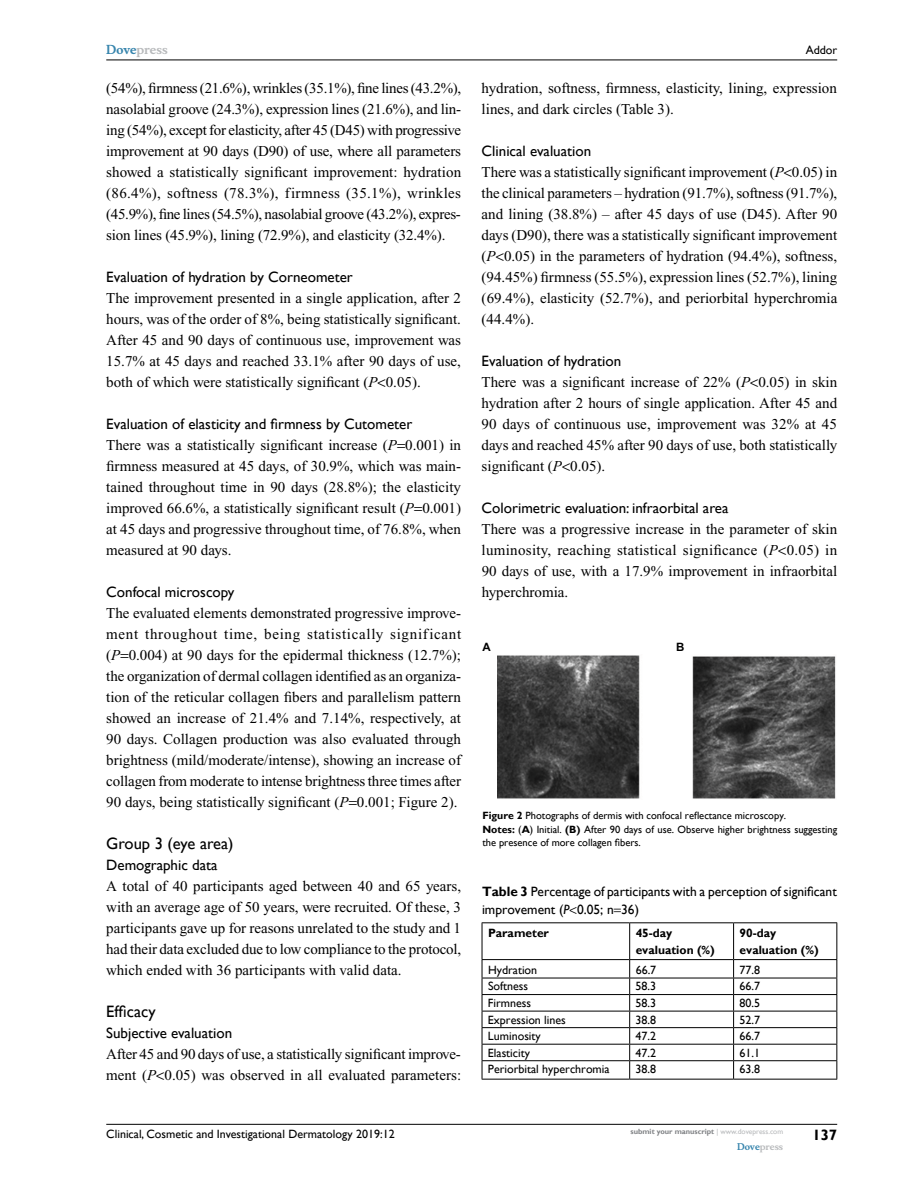
<style>
.page{position:relative;width:918px;height:1188px;background:#fff}
.page>*{position:absolute;margin:0;border:0;box-sizing:border-box;transform-origin:0 0}
.t1{font:16.5px "Gill Sans";color:#000}
.t2{font:15px/21px "Times New Roman";color:#000;text-align:justify}
.t3{font:15px "Gill Sans";color:#000}
.t4{font:700 15px "Gill Sans";color:#000}
.t5{font:13.5px/18px "Gill Sans";color:#000}
.t6{font:12px "Gill Sans";color:#000}
.t7{font:700 12px/16.5px "Gill Sans";color:#000}
.t8{font:700 12px "Musee";color:#b8babc}
.t9{font:700 11.55px "Arial";color:#000}
.t10{font:10.5px/13.5px "Gill Sans";color:#000}
.t11{font:700 9px "Musee";color:#b8babc}
.t12{font:700 7.5px "Gill Sans";color:#808285}
.s1{color:#3785ad}
.s2{font-style:italic}
.s3{font-weight:700}
.s4{font-weight:400;color:#b8babc}
</style>
<div class="page">
<hr style="left:106px;top:1124px;width:731px;height:1px;background:#000">
<hr style="left:106px;top:60px;width:731px;height:1px;background:#000">
<img style="left:497px;top:655px;width:339px;height:144px">
<hr style="left:482px;top:922px;width:148px;height:1px;background:#000">
<hr style="left:482px;top:923px;width:1px;height:36px;background:#000">
<hr style="left:630px;top:922px;width:104px;height:1px;background:#000">
<hr style="left:629px;top:923px;width:1px;height:36px;background:#000">
<hr style="left:734px;top:922px;width:103px;height:1px;background:#000">
<hr style="left:733px;top:923px;width:1px;height:36px;background:#000">
<hr style="left:836px;top:923px;width:1px;height:36px;background:#000">
<hr style="left:482px;top:959px;width:148px;height:1px;background:#000">
<hr style="left:630px;top:959px;width:104px;height:1px;background:#000">
<hr style="left:734px;top:959px;width:103px;height:1px;background:#000">
<hr style="left:482px;top:978px;width:148px;height:1px;background:#000">
<hr style="left:630px;top:978px;width:104px;height:1px;background:#000">
<hr style="left:734px;top:978px;width:103px;height:1px;background:#000">
<hr style="left:482px;top:994px;width:148px;height:1px;background:#000">
<hr style="left:630px;top:994px;width:104px;height:1px;background:#000">
<hr style="left:734px;top:994px;width:103px;height:1px;background:#000">
<hr style="left:482px;top:1011px;width:148px;height:1px;background:#000">
<hr style="left:630px;top:1011px;width:104px;height:1px;background:#000">
<hr style="left:734px;top:1011px;width:103px;height:1px;background:#000">
<hr style="left:482px;top:1027px;width:148px;height:1px;background:#000">
<hr style="left:630px;top:1027px;width:104px;height:1px;background:#000">
<hr style="left:734px;top:1027px;width:103px;height:1px;background:#000">
<hr style="left:482px;top:1044px;width:148px;height:1px;background:#000">
<hr style="left:630px;top:1044px;width:104px;height:1px;background:#000">
<hr style="left:734px;top:1044px;width:103px;height:1px;background:#000">
<hr style="left:482px;top:1060px;width:148px;height:1px;background:#000">
<svg style="left:482px;top:960px;width:1px;height:119px"></svg>
<hr style="left:630px;top:1060px;width:104px;height:1px;background:#000">
<svg style="left:629px;top:960px;width:1px;height:119px"></svg>
<hr style="left:734px;top:1060px;width:103px;height:1px;background:#000">
<svg style="left:733px;top:960px;width:1px;height:119px"></svg>
<svg style="left:836px;top:960px;width:1px;height:119px"></svg>
<hr style="left:482px;top:1079px;width:148px;height:1px;background:#000">
<hr style="left:630px;top:1079px;width:104px;height:1px;background:#000">
<hr style="left:734px;top:1079px;width:103px;height:1px;background:#000">
<p class="t8" style="left:106px;top:43px;width:63px"><span class="s1">Dove</span>press</p>
<p class="t2" style="left:106px;top:77px;width:357px">(54%), firmness (21.6%), wrinkles (35.1%), fine lines (43.2%), nasolabial groove (24.3%), expression lines (21.6%), and lin&shy;ing (54%), except for elasticity, after 45 (D45) with progressive improvement at 90 days (D90) of use, where all parameters showed a statistically significant improvement: hydration (86.4%), softness (78.3%), firmness (35.1%), wrinkles (45.9%), fine lines (54.5%), nasolabial groove (43.2%), expres&shy;sion lines (45.9%), lining (72.9%), and elasticity (32.4%).</p>
<p class="t3" style="left:106px;top:268px;width:248px">Evaluation of hydration by Corneometer</p>
<p class="t2" style="left:106px;top:287px;width:356px">The improvement presented in a single application, after 2 hours, was of the order of 8%, being statistically significant.<br>After 45 and 90 days of continuous use, improvement was 15.7% at 45 days and reached 33.1% after 90 days of use, both of which were statistically significant (<span class="s2">P</span> 0.05).</p>
<p class="t3" style="left:106px;top:415px;width:308px">Evaluation of elasticity and firmness by Cutometer</p>
<p class="t2" style="left:106px;top:434px;width:356px">There was a statistically significant increase (<span class="s2">P</span> 0.001) in firmness measured at 45 days, of 30.9%, which was main&shy;tained throughout time in 90 days (28.8%); the elasticity improved 66.6%, a statistically significant result (<span class="s2">P</span> 0.001) at 45 days and progressive throughout time, of 76.8%, when measured at 90 days.</p>
<p class="t3" style="left:106px;top:583px;width:130px">Confocal microscopy</p>
<p class="t2" style="left:106px;top:602px;width:356px">The evaluated elements demonstrated progressive improve&shy;ment throughout time, being statistically significant (<span class="s2">P</span> 0.004) at 90 days for the epidermal thickness (12.7%); the organization of dermal collagen identified as an organiza&shy;tion of the reticular collagen fibers and parallelism pattern showed an increase of 21.4% and 7.14%, respectively, at 90 days. Collagen production was also evaluated through brightness (mild/moderate/intense), showing an increase of collagen from moderate to intense brightness three times after 90 days, being statistically significant (<span class="s2">P</span> 0.001; Figure 2).</p>
<p class="t1" style="left:106px;top:833px;width:129px">Group 3 (eye area)</p>
<p class="t3" style="left:106px;top:856px;width:113px">Demographic data</p>
<p class="t2" style="left:106px;top:875px;width:357px">A total of 40 participants aged between 40 and 65 years, with an average age of 50 years, were recruited. Of these, 3 participants gave up for reasons unrelated to the study and 1 had their data excluded due to low compliance to the protocol, which ended with 36 participants with valid data.</p>
<p class="t1" style="left:106px;top:1001px;width:51px">Efficacy</p>
<p class="t3" style="left:106px;top:1024px;width:128px">Subjective evaluation</p>
<p class="t2" style="left:106px;top:1043px;width:356px">After 45 and 90 days of use, a statistically significant improve&shy;ment (<span class="s2">P</span> 0.05) was observed in all evaluated parameters:</p>
<p class="t6" style="left:806px;top:43px;width:33px">Addor</p>
<p class="t2" style="left:482px;top:77px;width:357px">hydration, softness, firmness, elasticity, lining, expression lines, and dark circles (Table 3).</p>
<p class="t3" style="left:482px;top:142px;width:111px">Clinical evaluation</p>
<p class="t2" style="left:482px;top:161px;width:357px">There was a statistically significant improvement (<span class="s2">P</span> 0.05) in the clinical parameters – hydration (91.7%), softness (91.7%), and lining (38.8%) – after 45 days of use (D45). After 90 days (D90), there was a statistically significant improvement (<span class="s2">P</span> 0.05) in the parameters of hydration (94.4%), softness, (94.45%) firmness (55.5%), expression lines (52.7%), lining (69.4%), elasticity (52.7%), and periorbital hyperchromia (44.4%).</p>
<p class="t3" style="left:482px;top:352px;width:141px">Evaluation of hydration</p>
<p class="t2" style="left:482px;top:371px;width:357px">There was a significant increase of 22% (<span class="s2">P</span> 0.05) in skin hydration after 2 hours of single application. After 45 and 90 days of continuous use, improvement was 32% at 45 days and reached 45% after 90 days of use, both statistically significant (<span class="s2">P</span> 0.05).</p>
<p class="t3" style="left:482px;top:499px;width:248px">Colorimetric evaluation: infraorbital area</p>
<p class="t2" style="left:482px;top:518px;width:357px">There was a progressive increase in the parameter of skin luminosity, reaching statistical significance (<span class="s2">P</span> 0.05) in 90 days of use, with a 17.9% improvement in infraorbital hyperchromia.</p>
<p class="t9" style="left:482px;top:639px;width:10px">A</p>
<p class="t9" style="left:676px;top:639px;width:10px">B</p>
<p class="t10" style="left:482px;top:809px;width:356px"><span class="s3">Figure 2</span> Photographs of dermis with confocal reflectance microscopy.<br><span class="s3">Notes:</span> (<span class="s3">A</span>) Initial. <span class="s3">(B)</span> After 90 days of use. Observe higher brightness suggesting the presence of more collagen fibers.</p>
<p class="t5" style="left:482px;top:883px;width:356px"><span class="s3">Table 3</span> Percentage of participants with a perception of significant improvement (<span class="s2">P</span> 0.05; n 36)</p>
<p class="t7" style="left:488px;top:925px;width:62px">Parameter</p>
<p class="t7" style="left:636px;top:925px;width:81px">45-day evaluation (%)</p>
<p class="t7" style="left:740px;top:925px;width:81px">90-day evaluation (%)</p>
<p class="t6" style="left:488px;top:963px;width:51px">Hydration</p>
<p class="t6" style="left:636px;top:963px;width:22px">66.7</p>
<p class="t6" style="left:740px;top:963px;width:22px">77.8</p>
<p class="t6" style="left:488px;top:979px;width:42px">Softness</p>
<p class="t6" style="left:636px;top:979px;width:22px">58.3</p>
<p class="t6" style="left:740px;top:979px;width:22px">66.7</p>
<p class="t6" style="left:488px;top:996px;width:45px">Firmness</p>
<p class="t6" style="left:636px;top:996px;width:22px">58.3</p>
<p class="t6" style="left:740px;top:996px;width:22px">80.5</p>
<p class="t6" style="left:488px;top:1012px;width:79px">Expression lines</p>
<p class="t6" style="left:636px;top:1012px;width:22px">38.8</p>
<p class="t6" style="left:740px;top:1012px;width:22px">52.7</p>
<p class="t6" style="left:488px;top:1029px;width:54px">Luminosity</p>
<p class="t6" style="left:636px;top:1029px;width:22px">47.2</p>
<p class="t6" style="left:740px;top:1029px;width:22px">66.7</p>
<p class="t6" style="left:488px;top:1046px;width:44px">Elasticity</p>
<p class="t6" style="left:636px;top:1046px;width:22px">47.2</p>
<p class="t6" style="left:740px;top:1046px;width:22px">61.1</p>
<p class="t6" style="left:488px;top:1062px;width:123px">Periorbital hyperchromia</p>
<p class="t6" style="left:636px;top:1062px;width:22px">38.8</p>
<p class="t6" style="left:740px;top:1062px;width:22px">63.8</p>
<p class="t6" style="left:106px;top:1127px;width:290px">Clinical, Cosmetic and Investigational Dermatology 2019:12</p>
<p class="t12" style="left:631px;top:1127px;width:154px">submit your manuscript <span class="s4">| www.dovepress.com</span></p>
<p class="t11" style="left:737px;top:1141px;width:48px"><span class="s1">Dove</span>press</p>
<p class="t4" style="left:812px;top:1126px;width:26px">137</p>
</div>
